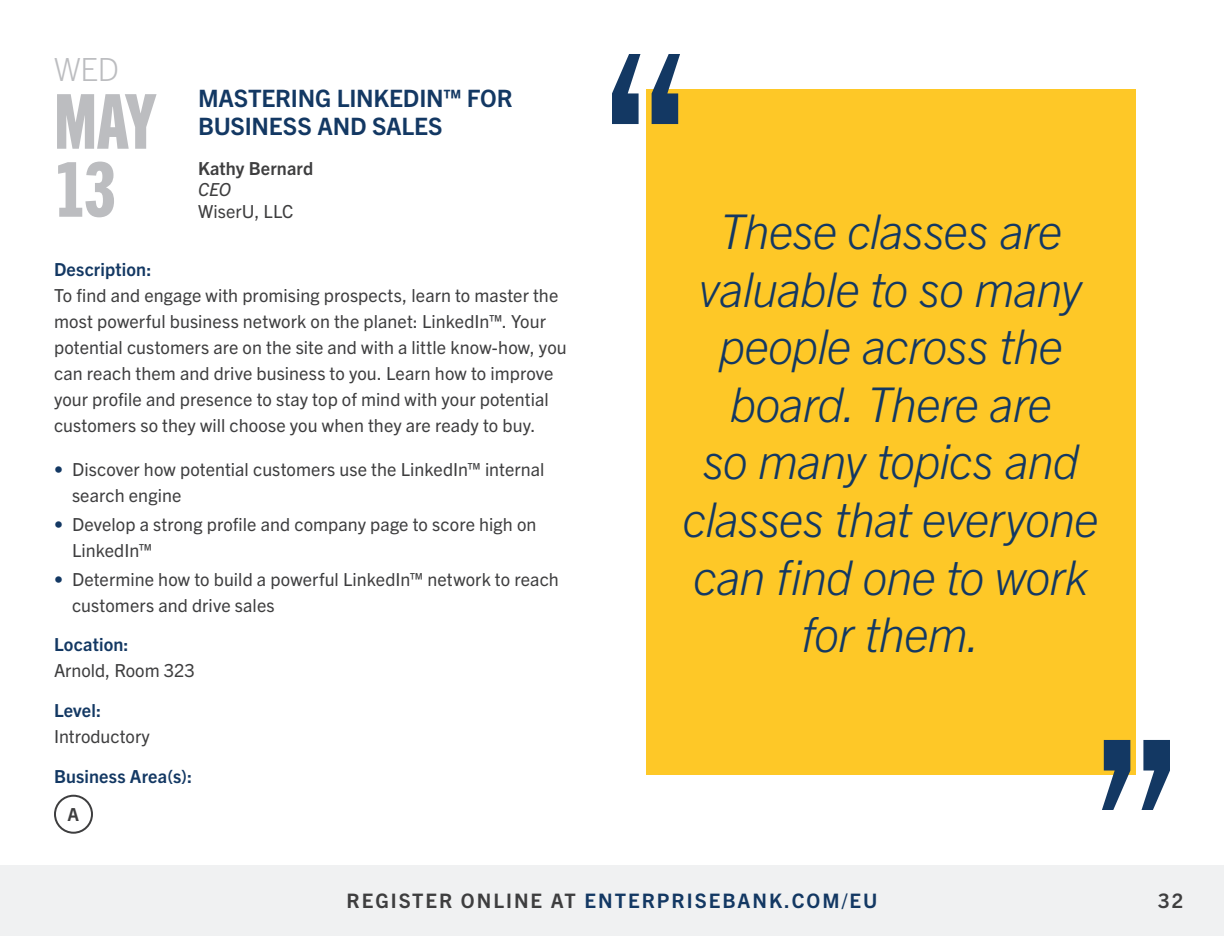
<style>
.page{position:relative;width:1224px;height:936px;background:#fff}
.page>*{position:absolute;margin:0;border:0;box-sizing:border-box;transform-origin:0 0}
.t1{font:76px/68px "Trade Gothic Next LT Pro Hv Cm";color:#bcbdc0}
.t2{font:italic 300 48px/57.6px "Trade Gothic Next LT Pro";letter-spacing:-.025em;color:#133863;text-align:center}
.t3{font:300 32px "Trade Gothic Next LT Pro";color:#bcbdc0}
.t4{font:700 24px/28px "Trade Gothic Next LT Pro";letter-spacing:-.01em;color:#133863}
.t5{font:700 20px "Trade Gothic Next LT Pro";letter-spacing:.1em;color:#133863}
.t6{font:700 20px "Trade Gothic Next LT Pro";color:#3e3e3f}
.t7{font:18px/26px "Trade Gothic Next LT Pro";letter-spacing:.005em;color:#3e3e3f}
.t8{font:700 18px "Trade Gothic Next LT Pro";letter-spacing:.01em;color:#133863}
.t9{font:700 18px "Trade Gothic Next LT Pro";letter-spacing:.01em;color:#3e3e3f}
.t10{font:italic 18px "Trade Gothic Next LT Pro";color:#3e3e3f}
.s1{color:#133863}
.s2{color:#3e3e3f}
</style>
<div class="page">
<div style="left:0;top:866px;width:1224px;height:70px;background:#f0f1f2"></div>
<div style="left:646px;top:89px;width:490px;height:686px;background:#fec827"></div>
<svg style="left:652px;top:54px;width:28px;height:70px"></svg>
<svg style="left:612px;top:54px;width:28px;height:70px"></svg>
<svg style="left:1102px;top:740px;width:28px;height:70px"></svg>
<svg style="left:1142px;top:740px;width:28px;height:70px"></svg>
<div style="left:54px;top:795px;width:39px;height:39px;border:2px solid #3e3e3f;border-radius:50%"></div>
<h3 class="t3" style="left:54px;top:47px;width:66px">WED</h3>
<h1 class="t1" style="left:54px;top:83px;width:102px">MAY<br>13</h1>
<h3 class="t4" style="left:198px;top:83px;width:316px">MASTERING LINKEDIN™ FOR<br>BUSINESS AND SALES</h3>
<p class="t9" style="left:198px;top:156px;width:117px">Kathy Bernard</p>
<p class="t10" style="left:198px;top:177px;width:35px">CEO</p>
<p class="t7" style="left:198px;top:197px;width:97px">WiserU, LLC</p>
<p class="t8" style="left:54px;top:257px;width:99px">Description:</p>
<p class="t7" style="left:54px;top:281px;width:514px">To find and engage with promising prospects, learn to master the most powerful business network on the planet: LinkedIn™. Your potential customers are on the site and with a little know-how, you can reach them and drive business to you. Learn how to improve your profile and presence to stay top of mind with your potential customers so they will choose you when they are ready to buy.</p>
<p class="t7" style="left:72px;top:455px;width:474px;text-indent:-18px"><span class="s1">•</span> Discover how potential customers use the LinkedIn™ internal search engine</p>
<p class="t7" style="left:72px;top:510px;width:466px;text-indent:-18px"><span class="s1">•</span> Develop a strong profile and company page to score high on<br>LinkedIn™</p>
<p class="t7" style="left:72px;top:565px;width:488px;text-indent:-18px"><span class="s1">•</span> Determine how to build a powerful LinkedIn™ network to reach customers and drive sales</p>
<p class="t8" style="left:54px;top:632px;width:76px">Location:</p>
<p class="t7" style="left:54px;top:657px;width:142px">Arnold, Room 323</p>
<p class="t8" style="left:54px;top:698px;width:49px">Level:</p>
<p class="t7" style="left:54px;top:722px;width:97px">Introductory</p>
<p class="t8" style="left:54px;top:764px;width:140px">Business Area(s):</p>
<p class="t9" style="left:67px;top:802px;width:13px">A</p>
<h2 class="t2" style="left:683px;top:200px;width:418px">These classes are valuable to so many people across the board. There are<br>so many topics and classes that everyone can find one to work for them.</h2>
<p class="t5" style="left:347px;top:887px;width:532px"><span class="s2">REGISTER ONLINE AT</span> ENTERPRISEBANK.COM/EU</p>
<p class="t6" style="left:1158px;top:887px;width:26px">32</p>
</div>
